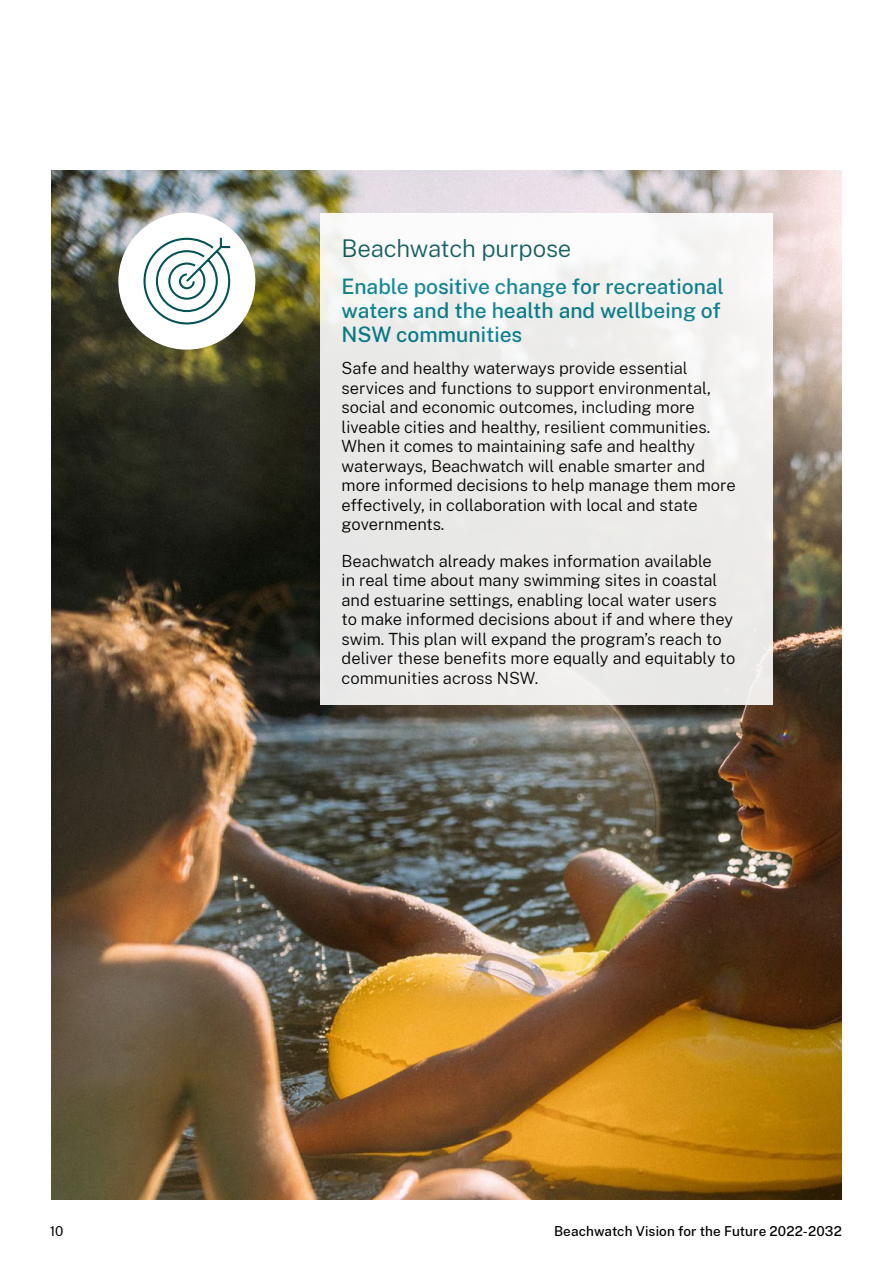
<style>
.page{position:relative;width:893px;height:1263px;background:#fff}
.page>*{position:absolute;margin:0;border:0;box-sizing:border-box;transform-origin:0 0}
.t1{font:300 24px "Public Sans";letter-spacing:-.01em;color:#005257}
.t2{font:500 21px/24px "Public Sans";color:#008092}
.t3{font:300 16.5px/19.5px "Public Sans";color:#000}
.t4{font:500 13.5px "Public Sans";letter-spacing:.01em;color:#000}
.t5{font:13.5px "Public Sans";color:#000}
</style>
<div class="page">
<img style="left:51px;top:170px;width:791px;height:1029px">
<div style="left:320px;top:213px;width:453px;height:492px;background:linear-gradient(to bottom,#f6f5f5,#e6e6e4)"></div>
<div style="left:118px;top:213px;width:137px;height:137px;background:#fff;border-radius:50%"></div>
<svg style="left:143px;top:237px;width:88px;height:88px"></svg>
<h1 class="t1" style="left:342px;top:232px;width:231px">Beachwatch purpose</h1>
<p class="t2" style="left:342px;top:273px;width:384px">Enable positive change for recreational waters and the health and wellbeing of<br>NSW communities</p>
<p class="t3" style="left:342px;top:358px;width:396px">Safe and healthy waterways provide essential services and functions to support environmental, social and economic outcomes, including more liveable cities and healthy, resilient communities.<br>When it comes to maintaining safe and healthy waterways, Beachwatch will enable smarter and more informed decisions to help manage them more effectively, in collaboration with local and state governments.</p>
<p class="t3" style="left:342px;top:550px;width:395px">Beachwatch already makes information available<br>in real time about many swimming sites in coastal and estuarine settings, enabling local water users to make informed decisions about if and where they swim. This plan will expand the program’s reach to deliver these benefits more equally and equitably to communities across NSW.</p>
<p class="t5" style="left:50px;top:1221px;width:15px">10</p>
<p class="t4" style="left:554px;top:1221px;width:289px">Beachwatch Vision for the Future 2022-2032</p>
</div>
